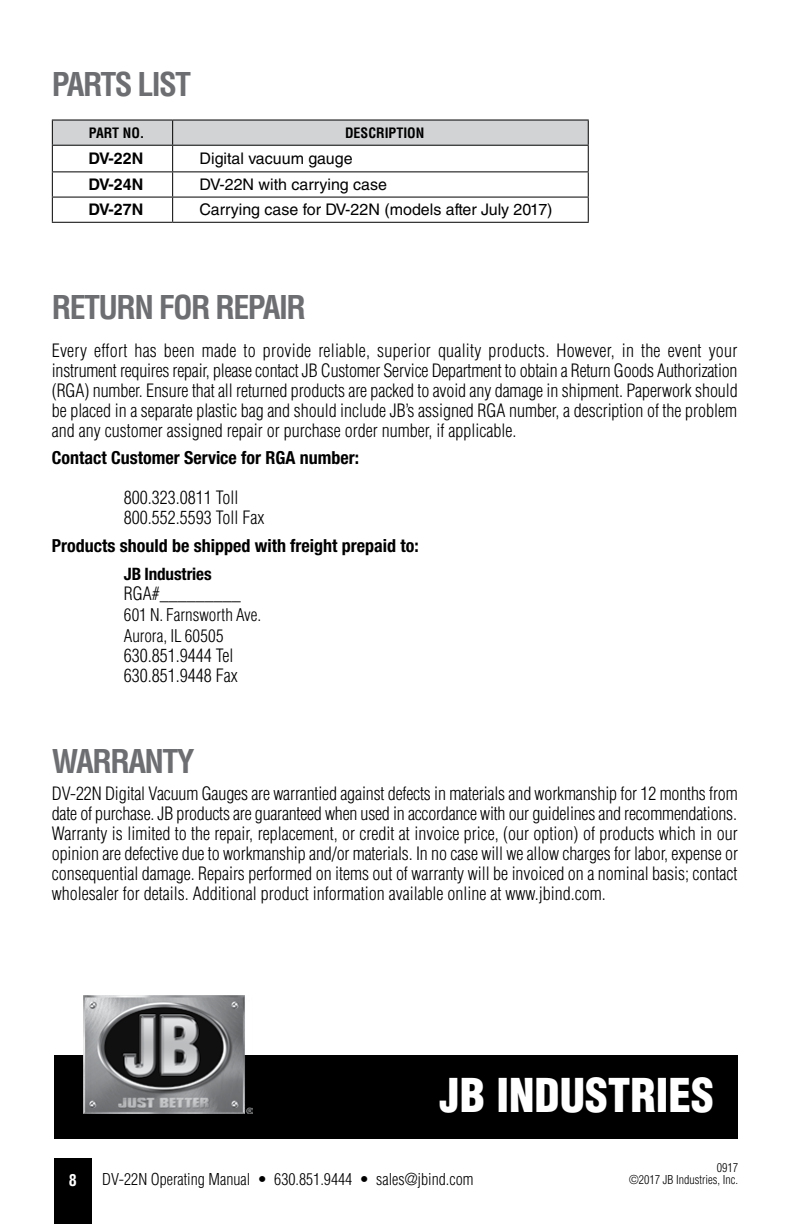
<style>
.page{position:relative;width:792px;height:1224px;background:#fff}
.page>*{position:absolute;margin:0;border:0;box-sizing:border-box;transform-origin:0 0}
.t1{font:900 condensed 45.6px "Helvetica LT Std";color:#fff}
.t2{font:700 condensed 32px "Helvetica LT Std";letter-spacing:-.05em;color:#6d6e71}
.t3{font:300 condensed 18px/20px "Helvetica";color:#000;text-align:justify}
.t4{font:700 condensed 18px "Helvetica Neue";color:#000}
.t5{font:300 condensed 17.2px/20.8px "Helvetica";color:#000}
.t6{font:700 condensed 17.2px "Helvetica Neue";letter-spacing:-.005em;color:#000}
.t7{font:16px "Helvetica LT Std";color:#000}
.t8{font:300 condensed 16px "Helvetica";color:#000}
.t9{font:700 16px "Helvetica LT Std";color:#000}
.t10{font:700 condensed 16px "Helvetica LT Std";color:#fff}
.t11{font:700 condensed 14px "Helvetica LT Std";color:#000}
.t12{font:300 condensed 12px/12px "Helvetica";color:#000;text-align:right}
</style>
<div class="page">
<div style="left:54px;top:1158px;width:37px;height:66px;background:#000"></div>
<div style="left:54px;top:1055px;width:684px;height:84px;background:#000"></div>
<img style="left:84px;top:995px;width:168px;height:118px">
<svg style="left:52px;top:120px;width:537px;height:102px"></svg>
<hr style="left:52px;top:222px;width:121px;height:1px;background:#000">
<hr style="left:173px;top:222px;width:416px;height:1px;background:#000">
<h2 class="t2" style="left:52px;top:64px;width:141px">PARTS LIST</h2>
<p class="t11" style="left:89px;top:124px;width:57px">PART NO.</p>
<p class="t11" style="left:345px;top:124px;width:81px">DESCRIPTION</p>
<p class="t9" style="left:88px;top:149px;width:56px">DV-22N</p>
<p class="t7" style="left:200px;top:149px;width:154px">Digital vacuum gauge</p>
<p class="t9" style="left:88px;top:175px;width:56px">DV-24N</p>
<p class="t7" style="left:200px;top:175px;width:189px">DV-22N with carrying case</p>
<p class="t9" style="left:88px;top:200px;width:56px">DV-27N</p>
<p class="t7" style="left:200px;top:201px;width:354px">Carrying case for DV-22N (models after July 2017)</p>
<h2 class="t2" style="left:52px;top:288px;width:256px">RETURN FOR REPAIR</h2>
<p class="t3" style="left:52px;top:341px;width:687px">Every effort has been made to provide reliable, superior quality products. However, in the event your instrument requires repair, please contact JB Customer Service Department to obtain a Return Goods Authorization (RGA) number. Ensure that all returned products are packed to avoid any damage in shipment. Paperwork should be placed in a separate plastic bag and should include JB’s assigned RGA number, a description of the problem and any customer assigned repair or purchase order number, if applicable.</p>
<p class="t4" style="left:52px;top:447px;width:309px">Contact Customer Service for RGA number:</p>
<p class="t3" style="left:124px;top:488px;width:142px">800.323.0811 Toll<br>800.552.5593 Toll Fax</p>
<p class="t4" style="left:52px;top:534px;width:369px">Products should be shipped with freight prepaid to:</p>
<p class="t6" style="left:124px;top:563px;width:89px">JB Industries</p>
<p class="t3" style="left:124px;top:583px;width:118px">RGA#_________</p>
<p class="t5" style="left:124px;top:604px;width:139px">601 N. Farnsworth Ave.<br>Aurora, IL 60505</p>
<p class="t3" style="left:124px;top:645px;width:115px">630.851.9444 Tel<br>630.851.9448 Fax</p>
<h2 class="t2" style="left:52px;top:741px;width:144px">WARRANTY</h2>
<p class="t3" style="left:52px;top:783px;width:688px">DV-22N Digital Vacuum Gauges are warrantied against defects in materials and workmanship for 12 months from date of purchase. JB products are guaranteed when used in accordance with our guidelines and recommendations.<br>Warranty is limited to the repair, replacement, or credit at invoice price, (our option) of products which in our opinion are defective due to workmanship and/or materials. In no case will we allow charges for labor, expense or consequential damage. Repairs performed on items out of warranty will be invoiced on a nominal basis; contact wholesaler for details. Additional product information available online at www.jbind.com.</p>
<h1 class="t1" style="left:440px;top:1066px;width:276px">JB INDUSTRIES</h1>
<p class="t10" style="left:69px;top:1170px;width:9px">8</p>
<p class="t8" style="left:102px;top:1169px;width:373px">DV-22N Operating Manual • 630.851.9444 • sales@jbind.com</p>
<p class="t12" style="left:629px;top:1162px;width:110px">0917<br>©2017 JB Industries, Inc.</p>
</div>
